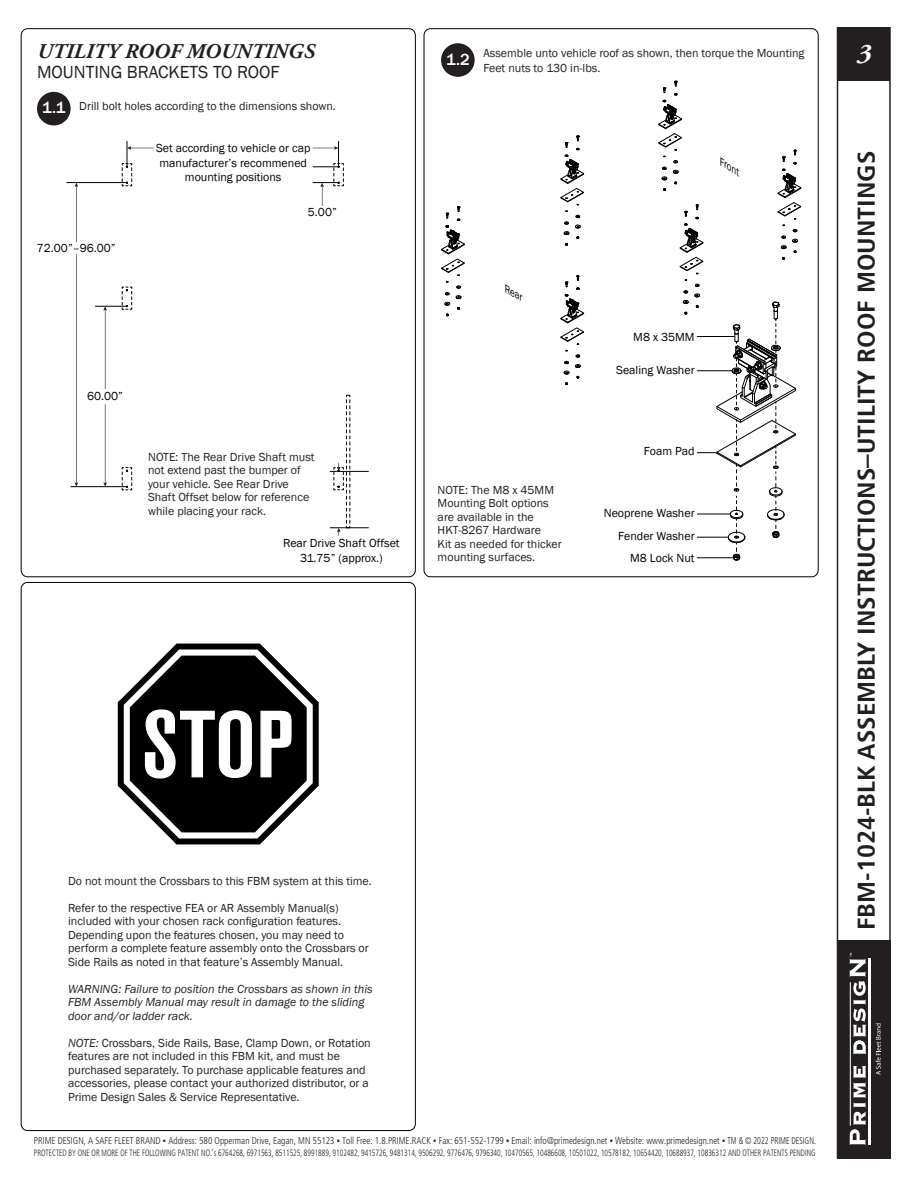
<style>
.page{position:relative;width:918px;height:1188px;background:#fff}
.page>*{position:absolute;margin:0;border:0;box-sizing:border-box;transform-origin:0 0}
.t1{font:italic 700 27px "Adobe Garamond Pro";color:#fff}
.t2{font:700 condensed 24.3px "Frutiger LT Std";color:#231f20;scale:1.11 1}
.t3{font:italic 700 21px "Adobe Garamond Pro";color:#231f20}
.t4{font:18px "Franklin Gothic";color:#231f20}
.t5{font:500 16.5px "Franklin Gothic";color:#fff}
.t6{font:12px/13.5px "Franklin Gothic";color:#231f20}
.t7{font:12px/14.4px "Franklin Gothic";color:#000;text-align:center}
.t8{font:italic 12px/13.5px "Franklin Gothic";color:#231f20}
.t9{font:italic 10.35px "Franklin Gothic";color:#000}
.t10{font:300 condensed 9.9px "Frutiger LT Std";color:#231f20;scale:.93 1}
.t11{font:300 condensed 9.15px "Frutiger LT Std";color:#231f20;scale:.81 1}
.s1{font-style:italic}
.s2{font-family:"Franklin Gothic";font-weight:400;font-stretch:normal}
.s3{font-family:"Arial";font-weight:400;font-stretch:normal}
</style>
<div class="page">
<svg style="left:837px;top:27px;width:54px;height:913px"></svg>
<div style="left:837px;top:940px;width:54px;height:218px;background:#231f20"></div>
<hr style="left:868px;top:959px;width:3px;height:186px;background:#fff">
<svg style="left:850px;top:1066px;width:16px;height:79px"></svg>
<hr style="left:850px;top:982px;width:1px;height:144px;background:#fff">
<svg style="left:850px;top:953px;width:16px;height:101px"></svg>
<svg style="left:876px;top:1023px;width:5px;height:52px"></svg>
<hr style="left:66px;top:182px;width:60px;height:1px;background:#000">
<hr style="left:95px;top:306px;width:31px;height:1px;background:#000">
<hr style="left:71px;top:486px;width:55px;height:1px;background:#000">
<svg style="left:75px;top:183px;width:3px;height:59px"></svg>
<svg style="left:103px;top:306px;width:4px;height:83px"></svg>
<svg style="left:103px;top:404px;width:4px;height:83px"></svg>
<svg style="left:75px;top:254px;width:3px;height:233px"></svg>
<svg style="left:122px;top:467px;width:10px;height:24px"></svg>
<svg style="left:122px;top:141px;width:32px;height:46px"></svg>
<svg style="left:122px;top:287px;width:10px;height:23px"></svg>
<svg style="left:313px;top:141px;width:31px;height:65px"></svg>
<hr style="left:330px;top:528px;width:38px;height:1px;background:#000">
<hr style="left:330px;top:471px;width:38px;height:1px;background:#000">
<svg style="left:333px;top:395px;width:18px;height:141px"></svg>
<svg style="left:118px;top:644px;width:201px;height:200px"></svg>
<svg style="left:561px;top:136px;width:23px;height:110px"></svg>
<svg style="left:658px;top:81px;width:143px;height:479px"></svg>
<svg style="left:441px;top:206px;width:24px;height:110px"></svg>
<svg style="left:561px;top:275px;width:23px;height:110px"></svg>
<div style="left:441px;top:43px;width:34px;height:34px;background:#231f20;border-radius:50%"></div>
<div style="left:37px;top:92px;width:34px;height:33px;background:#231f20;border-radius:50%"></div>
<p class="t3" style="left:37px;top:40px;width:279px">UTILITY ROOF MOUNTINGS</p>
<p class="t4" style="left:37px;top:61px;width:244px">MOUNTING BRACKETS TO ROOF</p>
<p class="t5" style="left:42px;top:98px;width:25px">1.1</p>
<p class="t6" style="left:79px;top:100px;width:258px">Drill bolt holes according to the dimensions shown.</p>
<p class="t7" style="left:156px;top:141px;width:156px">Set according to vehicle or cap manufacturer’s recommened mounting positions</p>
<p class="t7" style="left:37px;top:241px;width:80px">72.00”–96.00”</p>
<p class="t7" style="left:308px;top:205px;width:30px">5.00”</p>
<p class="t7" style="left:87px;top:389px;width:37px">60.00”</p>
<p class="t6" style="left:148px;top:450px;width:168px">NOTE: The Rear Drive Shaft must</p>
<p class="t6" style="left:148px;top:464px;width:154px">not extend past the bumper of</p>
<p class="t6" style="left:148px;top:477px;width:163px">your vehicle. See Rear Drive<br>Shaft Offset below for reference while placing your rack.</p>
<p class="t7" style="left:283px;top:536px;width:118px">Rear Drive Shaft Offset<br>31.75” (approx.)</p>
<p class="t5" style="left:446px;top:49px;width:25px">1.2</p>
<p class="t6" style="left:483px;top:46px;width:323px;line-height:14.4px">Assemble unto vehicle roof as shown, then torque the Mounting<br>Feet nuts to 130 in-lbs.</p>
<p class="t9" style="left:510px;top:283px;width:22px;rotate:30deg">Rear</p>
<p class="t6" style="left:438px;top:483px;width:126px">NOTE: The M8 x 45MM<br>Mounting Bolt options are available in the<br>HKT-8267 Hardware<br>Kit as needed for thicker mounting surfaces.</p>
<p class="t9" style="left:725px;top:156px;width:24px;rotate:30deg">Front</p>
<p class="t7" style="left:633px;top:330px;width:63px">M8 x 35MM</p>
<p class="t7" style="left:616px;top:363px;width:80px">Sealing Washer</p>
<p class="t7" style="left:644px;top:445px;width:52px">Foam Pad</p>
<p class="t7" style="left:604px;top:502px;width:92px;line-height:22.6px;text-align:right">Neoprene Washer<br>Fender Washer<br>M8 Lock Nut</p>
<p class="t6" style="left:68px;top:874px;width:305px">Do not mount the Crossbars to this FBM system at this time.</p>
<p class="t6" style="left:68px;top:901px;width:302px">Refer to the respective FEA or AR Assembly Manual(s) included with your chosen rack configuration features.<br>Depending upon the features chosen, you may need to perform a complete feature assembly onto the Crossbars or Side Rails as noted in that feature’s Assembly Manual.</p>
<p class="t8" style="left:68px;top:982px;width:306px">WARNING: Failure to position the Crossbars as shown in this<br>FBM Assembly Manual may result in damage to the sliding door and/or ladder rack.</p>
<p class="t6" style="left:68px;top:1036px;width:304px"><span class="s1">NOTE:</span> Crossbars, Side Rails, Base, Clamp Down, or Rotation features are not included in this FBM kit, and must be purchased separately. To purchase applicable features and accessories, please contact your authorized distributor, or a Prime Design Sales &amp; Service Representative.</p>
<p class="t10" style="left:34px;top:1135px;width:842px">PRIME DESIGN, A SAFE FLEET BRAND <span class="s2">▪</span> Address: 580 Opperman Drive, Eagan, MN 55123 <span class="s3">▪</span> Toll Free: 1.8.PRIME.RACK <span class="s3">▪</span> Fax: 651-552-1799 <span class="s3">▪</span> Email: info@primedesign.net <span class="s3">▪</span> Website: www.primedesign.net <span class="s3">▪</span> TM &amp; © 2022 PRIME DESIGN.</p>
<p class="t11" style="left:34px;top:1148px;width:967px">PROTECTED BY ONE OR MORE OF THE FOLLOWING PATENT NO.’s 6764268, 6971563, 8511525, 8991889, 9102482, 9415726, 9481314, 9506292, 9776476, 9796340, 10470565, 10486608, 10501022, 10578182, 10654420, 10688937, 10836312 AND OTHER PATENTS PENDING</p>
<h1 class="t1" style="left:857px;top:38px;width:16px">3</h1>
<p class="t2" style="left:852px;top:930px;width:704px;rotate:-90deg">FBM-1024-BLK ASSEMBLY INSTRUCTIONS–UTILITY ROOF MOUNTINGS</p>
</div>
